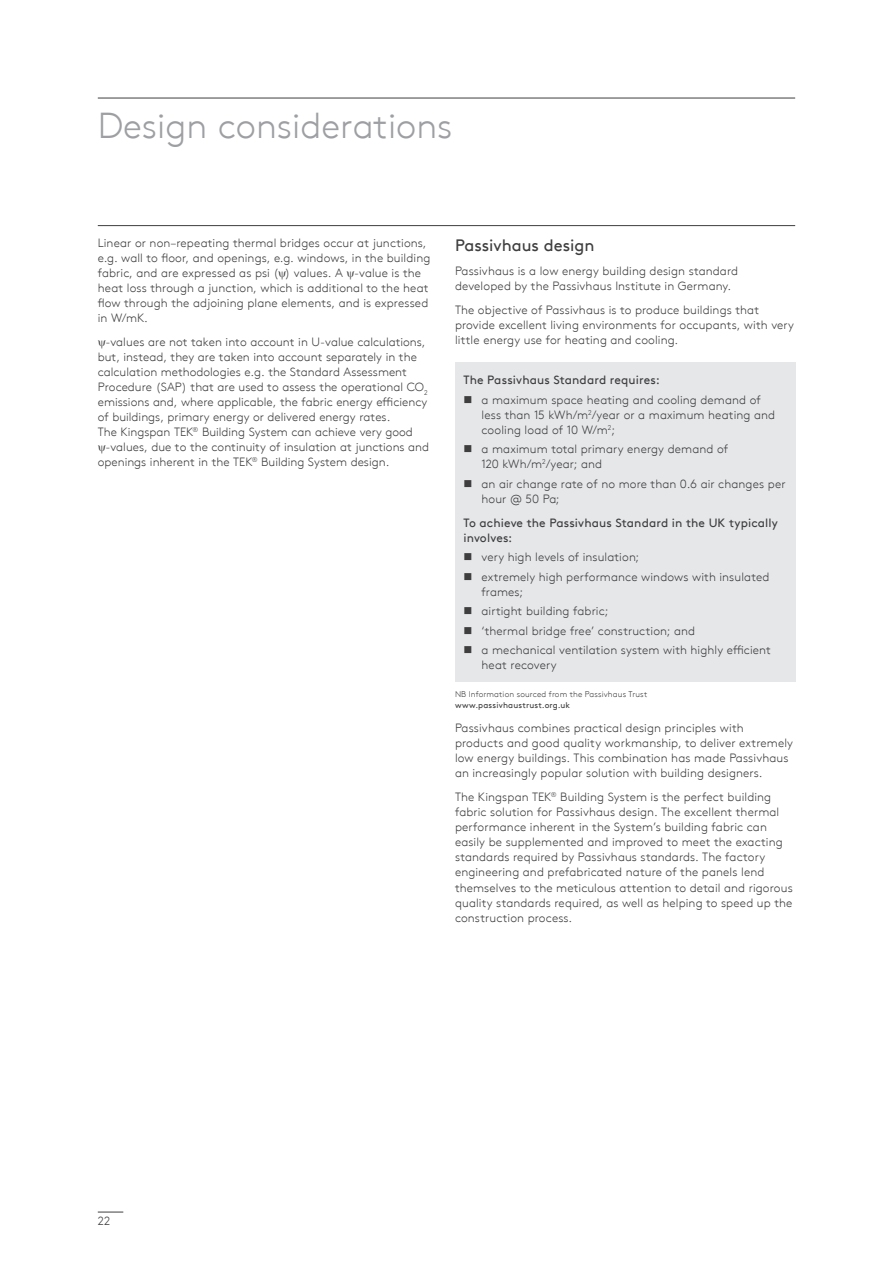
<style>
.page{position:relative;width:893px;height:1263px;background:#fff}
.page>*{position:absolute;margin:0;border:0;box-sizing:border-box;transform-origin:0 0}
.t1{font:300 36px "Kingspan Brown TT";color:#9d9fa2}
.t2{font:16.5px "Kingspan Brown TT";color:#3e3e3f}
.t3{font:300 12px/15px "Kingspan Brown TT";letter-spacing:.005em;color:#3e3e3f}
.t4{font:12px/15px "Kingspan Brown TT";letter-spacing:.01em;color:#3e3e3f}
.t5{font:300 8.25px "Kingspan Brown TT";letter-spacing:.02em;color:#3e3e3f}
.t6{font:8.25px "Kingspan Brown TT";letter-spacing:.02em;color:#3e3e3f}
</style>
<div class="page">
<svg style="left:98px;top:1212px;width:25px;height:1px"></svg>
<hr style="left:98px;top:225px;width:697px;height:1px;background:#3e3e3f">
<hr style="left:98px;top:98px;width:697px;height:1px;background:#3e3e3f">
<div style="left:455px;top:362px;width:340px;height:320px;background:#e6e7e9"></div>
<h1 class="t1" style="left:98px;top:99px;width:356px">Design considerations</h1>
<p class="t3" style="left:98px;top:235px;width:334px">Linear or non–repeating thermal bridges occur at junctions, e.g. wall to floor, and openings, e.g. windows, in the building fabric, and are expressed as psi ( ) values. A -value is the heat loss through a junction, which is additional to the heat flow through the adjoining plane elements, and is expressed in W/mK.</p>
<p class="t3" style="left:98px;top:334px;width:331px;text-indent:8px">-values are not taken into account in U-value calculations, but, instead, they are taken into account separately in the calculation methodologies e.g. the Standard Assessment Procedure (SAP) that are used to assess the operational CO<sub>2 </sub>emissions and, where applicable, the fabric energy efficiency of buildings, primary energy or delivered energy rates.<br>The Kingspan TEK<sup>®</sup> Building System can achieve very good</p>
<p class="t3" style="left:98px;top:439px;width:333px;text-indent:8px">-values, due to the continuity of insulation at junctions and openings inherent in the TEK<sup>®</sup> Building System design.</p>
<h2 class="t2" style="left:455px;top:232px;width:141px">Passivhaus design</h2>
<p class="t3" style="left:455px;top:262px;width:285px">Passivhaus is a low energy building design standard developed by the Passivhaus Institute in Germany.</p>
<p class="t3" style="left:455px;top:301px;width:341px">The objective of Passivhaus is to produce buildings that provide excellent living environments for occupants, with very little energy use for heating and cooling.</p>
<p class="t4" style="left:463px;top:372px;width:198px">The Passivhaus Standard requires:</p>
<p class="t3" style="left:481px;top:391px;width:295px;text-indent:-18px">■ a maximum space heating and cooling demand of less than 15 kWh/m<sup>2</sup>/year or a maximum heating and cooling load of 10 W/m<sup>2</sup>;</p>
<p class="t3" style="left:481px;top:441px;width:248px;text-indent:-18px">■ a maximum total primary energy demand of<br>120 kWh/m<sup>2</sup>/year; and</p>
<p class="t3" style="left:481px;top:475px;width:306px;text-indent:-18px">■ an air change rate of no more than 0.6 air changes per hour @ 50 Pa;</p>
<p class="t4" style="left:463px;top:514px;width:316px">To achieve the Passivhaus Standard in the UK typically involves:</p>
<p class="t3" style="left:463px;top:549px;width:177px">■ very high levels of insulation;</p>
<p class="t3" style="left:481px;top:568px;width:289px;text-indent:-18px">■ extremely high performance windows with insulated frames;</p>
<p class="t3" style="left:463px;top:603px;width:146px">■ airtight building fabric;</p>
<p class="t3" style="left:463px;top:622px;width:233px">■ ‘thermal bridge free’ construction; and</p>
<p class="t3" style="left:481px;top:642px;width:291px;text-indent:-18px">■ a mechanical ventilation system with highly efficient heat recovery</p>
<p class="t5" style="left:455px;top:688px;width:194px">NB Information sourced from the Passivhaus Trust</p>
<p class="t6" style="left:455px;top:699px;width:117px">www.passivhaustrust.org.uk</p>
<p class="t3" style="left:455px;top:720px;width:340px">Passivhaus combines practical design principles with products and good quality workmanship, to deliver extremely low energy buildings. This combination has made Passivhaus an increasingly popular solution with building designers.</p>
<p class="t3" style="left:455px;top:789px;width:339px">The Kingspan TEK<sup>®</sup> Building System is the perfect building fabric solution for Passivhaus design. The excellent thermal performance inherent in the System’s building fabric can easily be supplemented and improved to meet the exacting standards required by Passivhaus standards. The factory engineering and prefabricated nature of the panels lend themselves to the meticulous attention to detail and rigorous quality standards required, as well as helping to speed up the construction process.</p>
<p class="t3" style="left:98px;top:1213px;width:14px">22</p>
</div>
